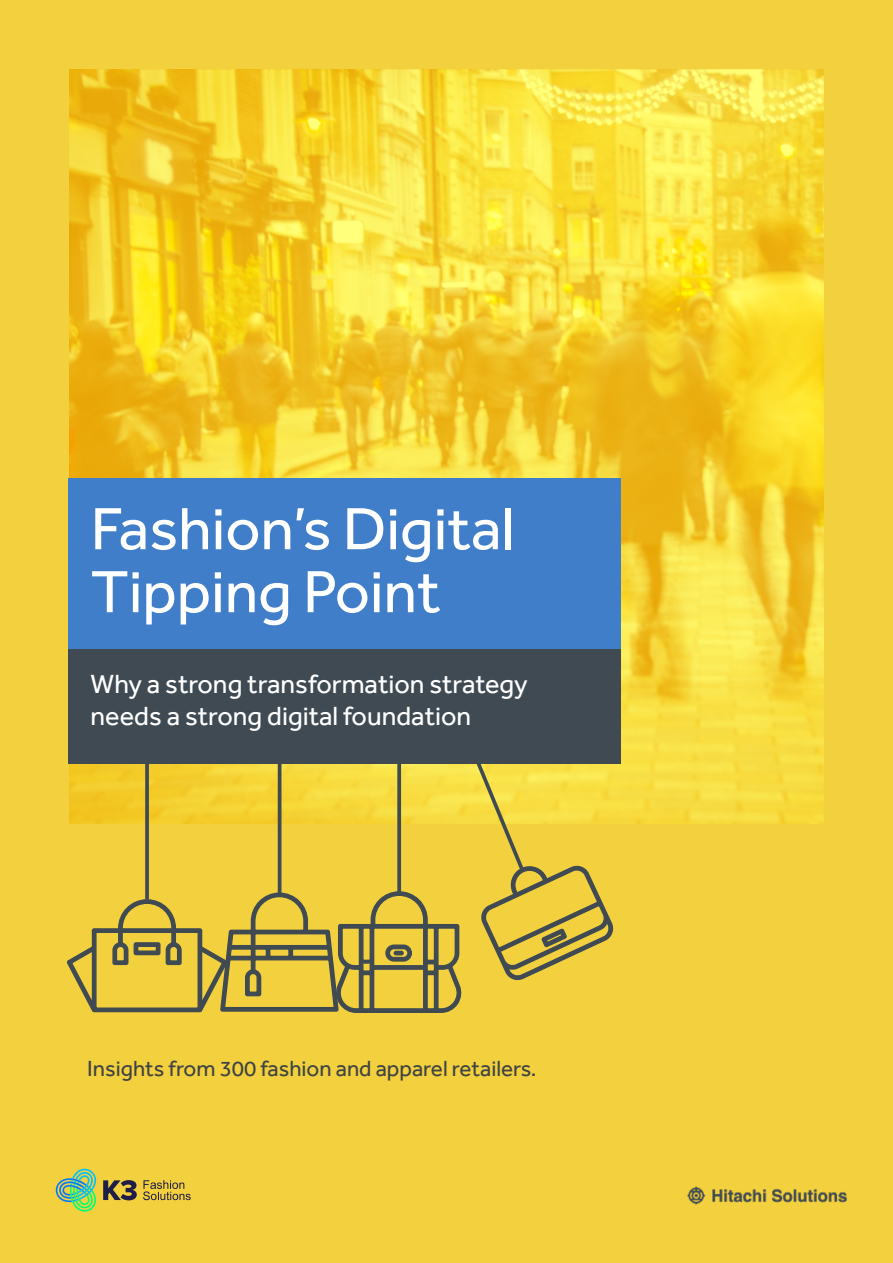
<style>
.page{position:relative;width:893px;height:1263px;background:#f3d03e}
.page>*{position:absolute;margin:0;border:0;box-sizing:border-box;transform-origin:0 0}
.t1{font:61.5px/63px "Effra";color:#fff}
.t2{font:27px/32.4px "Effra";color:#fff}
.t3{font:22.5px "Effra";color:#3f4444}
</style>
<div class="page">
<img style="left:688px;top:1186px;width:159px;height:19px">
<img style="left:70px;top:71px;width:753px;height:752px">
<div style="left:68px;top:649px;width:552px;height:114px;background:#3f4a52"></div>
<div style="left:68px;top:478px;width:552px;height:171px;background:#407ec9"></div>
<svg style="left:103px;top:1180px;width:34px;height:20px"></svg>
<svg style="left:56px;top:1169px;width:40px;height:43px"></svg>
<svg style="left:143px;top:1180px;width:48px;height:20px"></svg>
<svg style="left:66px;top:763px;width:548px;height:250px"></svg>
<h1 class="t1" style="left:91px;top:496px;width:425px">Fashion’s Digital<br>Tipping Point</h1>
<p class="t2" style="left:91px;top:667px;width:439px">Why a strong transformation strategy needs a strong digital foundation</p>
<p class="t3" style="left:87px;top:1055px;width:451px">Insights from 300 fashion and apparel retailers.</p>
</div>
